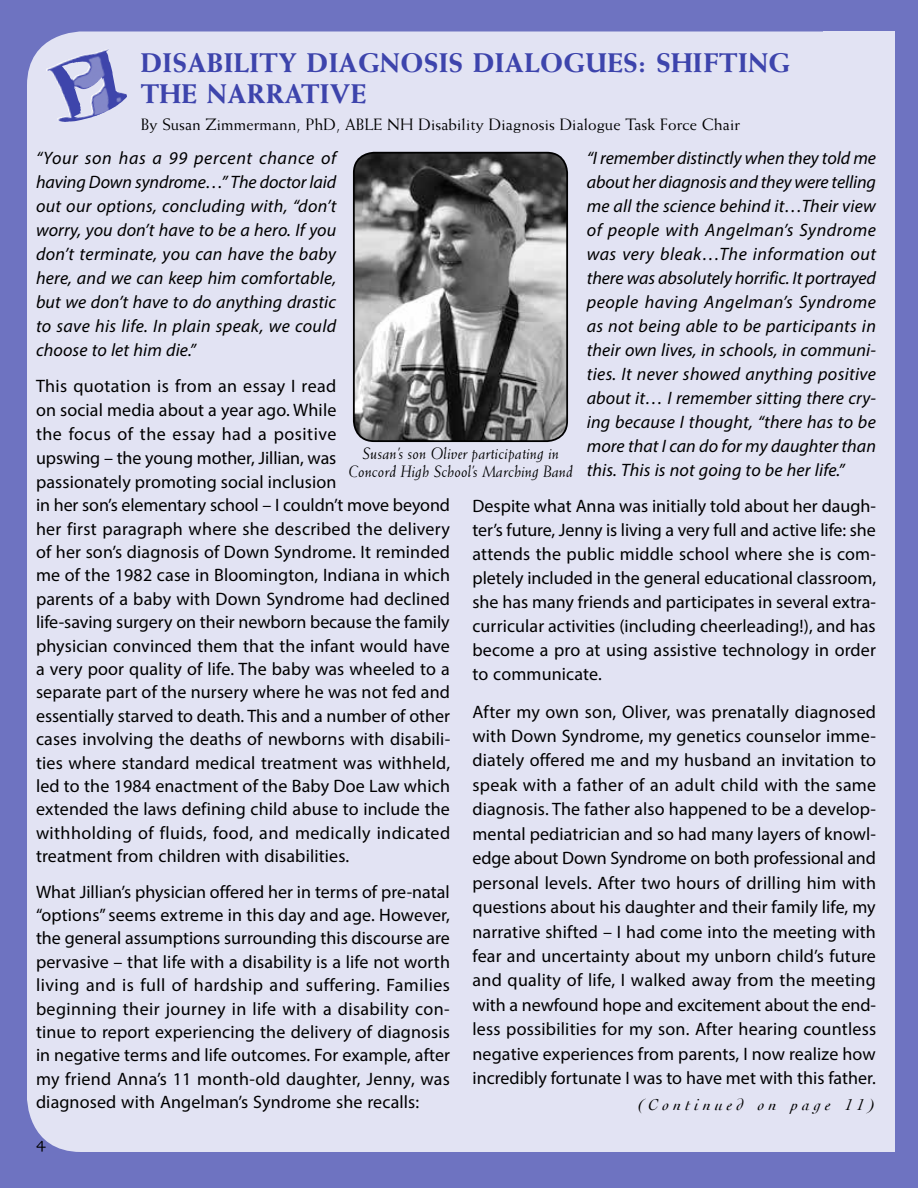
<style>
.page{position:relative;width:918px;height:1188px;background:#6e73c1}
.page>*{position:absolute;margin:0;border:0;box-sizing:border-box;transform-origin:0 0}
.t1{font:800 27px/31.5px "Weiss";letter-spacing:.015em;color:#3d44ac}
.t2{font:18px/23.5px "Myriad Pro";letter-spacing:.01em;color:#000;text-align:justify}
.t3{font:italic 18px/24px "Myriad Pro";letter-spacing:.005em;color:#000;text-align:justify}
.t4{font:16.5px "Weiss";letter-spacing:.01em;color:#000}
.t5{font:italic 16.5px/18px "Weiss";letter-spacing:.005em;color:#000;text-align:center}
.t6{font:italic 16.5px "Cochin LT";letter-spacing:.255em;color:#000}
.t7{font:16.5px "Skia CC";color:#000}
</style>
<div class="page">
<div style="left:27px;top:32px;width:868px;height:1120px;background:#e2e3f3;border-radius:54px"></div>
<div style="left:823px;top:32px;width:72px;height:1120px;background:#e2e3f3"></div>
<img style="left:46px;top:49px;width:81px;height:73px">
<img style="left:354px;top:153px;width:213px;height:288px">
<div style="left:353px;top:152px;width:215px;height:290px;border:2px solid #000;border-radius:20px"></div>
<h1 class="t1" style="left:141px;top:46px;width:651px">DISABILITY DIAGNOSIS DIALOGUES: SHIFTING<br>THE NARRATIVE</h1>
<p class="t4" style="left:141px;top:115px;width:601px">By Susan Zimmermann, PhD, ABLE NH Disability Diagnosis Dialogue Task Force Chair</p>
<p class="t3" style="left:36px;top:145px;width:302px">“Your son has a 99 percent chance of having Down syndrome…” The doctor laid out our options, concluding with, “don’t worry, you don’t have to be a hero. If you don’t terminate, you can have the baby here, and we can keep him comfortable, but we don’t have to do anything drastic to save his life. In plain speak, we could choose to let him die.”</p>
<p class="t2" style="left:36px;top:374px;width:416px;text-align:left">This quotation is from an essay I read<br>on social media about a year ago. While<br>the focus of the essay had a positive<br>upswing – the young mother, Jillian, was<br>passionately promoting social inclusion<br>in her son’s elementary school – I couldn’t move beyond her first paragraph where she described the delivery of her son’s diagnosis of Down Syndrome. It reminded me of the 1982 case in Bloomington, Indiana in which parents of a baby with Down Syndrome had declined life-saving surgery on their newborn because the family physician convinced them that the infant would have a very poor quality of life. The baby was wheeled to a separate part of the nursery where he was not fed and essentially starved to death. This and a number of other cases involving the deaths of newborns with disabili&shy;ties where standard medical treatment was withheld, led to the 1984 enactment of the Baby Doe Law which extended the laws defining child abuse to include the withholding of fluids, food, and medically indicated treatment from children with disabilities.</p>
<p class="t2" style="left:36px;top:880px;width:416px">What Jillian’s physician offered her in terms of pre-natal “options” seems extreme in this day and age. However, the general assumptions surrounding this discourse are pervasive – that life with a disability is a life not worth living and is full of hardship and suffering. Families beginning their journey in life with a disability con&shy;tinue to report experiencing the delivery of diagnosis in negative terms and life outcomes. For example, after my friend Anna’s 11 month-old daughter, Jenny, was diagnosed with Angelman’s Syndrome she recalls:</p>
<p class="t3" style="left:587px;top:145px;width:291px">“I remember distinctly when they told me about her diagnosis and they were telling me all the science behind it…Their view of people with Angelman’s Syndrome was very bleak…The information out there was absolutely horrific. It portrayed people having Angelman’s Syndrome as not being able to be participants in their own lives, in schools, in communi&shy;ties. It never showed anything positive about it… I remember sitting there cry&shy;ing because I thought, “there has to be more that I can do for my daughter than this. This is not going to be her life.”</p>
<p class="t2" style="left:472px;top:493px;width:405px;line-height:24px">Despite what Anna was initially told about her daugh&shy;ter’s future, Jenny is living a very full and active life: she attends the public middle school where she is com&shy;pletely included in the general educational classroom, she has many friends and participates in several extra&shy;curricular activities (including cheerleading!), and has become a pro at using assistive technology in order to communicate.</p>
<p class="t2" style="left:472px;top:699px;width:405px;line-height:24.5px">After my own son, Oliver, was prenatally diagnosed with Down Syndrome, my genetics counselor imme&shy;diately offered me and my husband an invitation to speak with a father of an adult child with the same diagnosis. The father also happened to be a develop&shy;mental pediatrician and so had many layers of knowl&shy;edge about Down Syndrome on both professional and personal levels. After two hours of drilling him with questions about his daughter and their family life, my narrative shifted – I had come into the meeting with fear and uncertainty about my unborn child’s future and quality of life, I walked away from the meeting with a newfound hope and excitement about the end&shy;less possibilities for my son. After hearing countless negative experiences from parents, I now realize how incredibly fortunate I was to have met with this father.</p>
<p class="t5" style="left:349px;top:445px;width:226px">Susan’s son Oliver participating in<br>Concord High School’s Marching Band</p>
<p class="t6" style="left:637px;top:1095px;width:241px">(Continued on page 11)</p>
<p class="t7" style="left:36px;top:1134px;width:11px">4</p>
</div>
